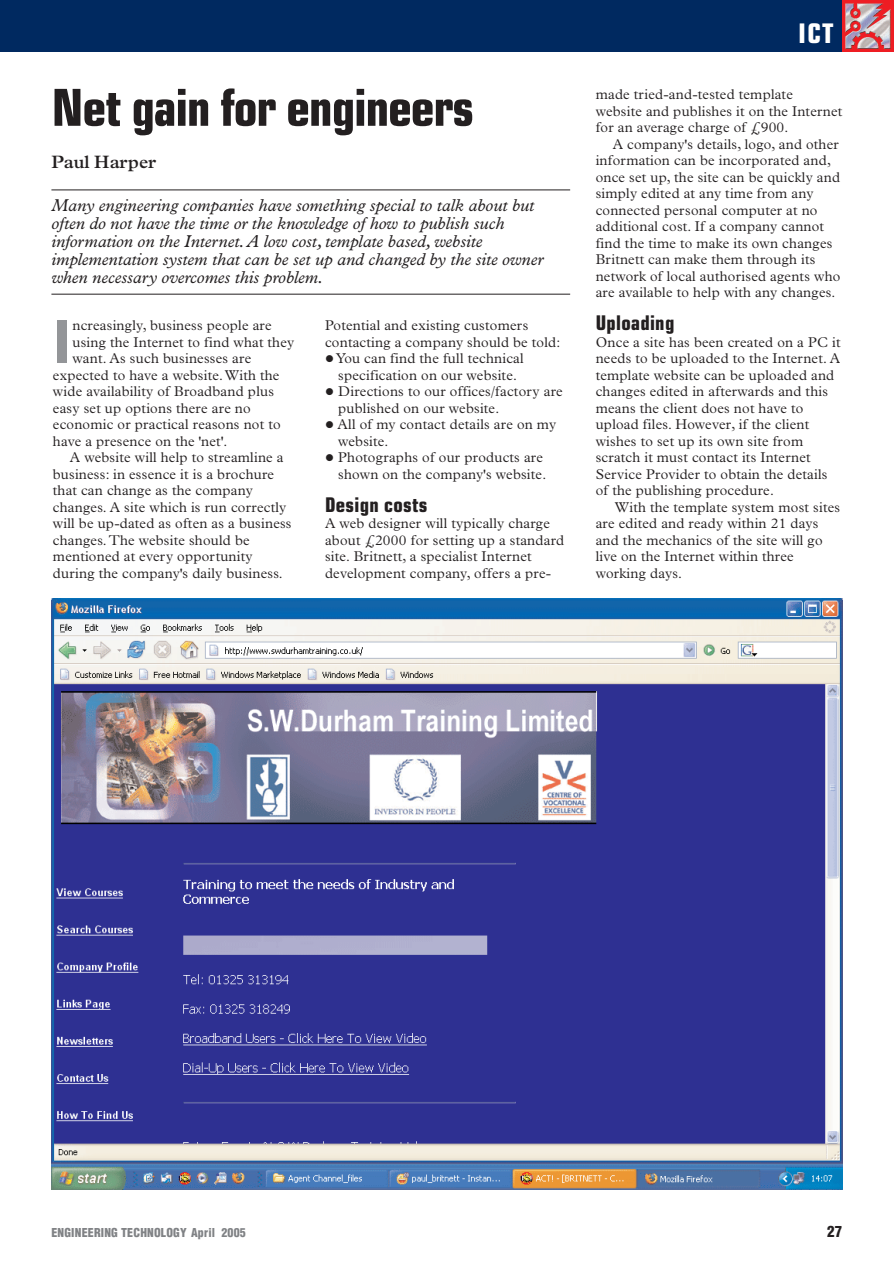
<style>
.page{position:relative;width:894px;height:1263px;background:#fff}
.page>*{position:absolute;margin:0;border:0;box-sizing:border-box;transform-origin:0 0}
.t1{font:700 condensed 59.25px "Eurostile";color:#939598}
.t2{font:700 condensed 51px "Eurostile";letter-spacing:-.02em;color:#231f20}
.t3{font:700 condensed 27px "Eurostile";color:#fff}
.t4{font:700 condensed 20.25px "Eurostile";letter-spacing:.015em;color:#231f20}
.t5{font:600 18px "Plantin";color:#231f20}
.t6{font:italic 17.25px/18px "Plantin";color:#231f20}
.t7{font:900 condensed 15px "Helvetica";color:#231f20}
.t8{font:300 14.25px/16.5px "Plantin";letter-spacing:.015em;color:#231f20}
.t9{font:900 condensed 12px "Helvetica";letter-spacing:.015em;color:#808285}
</style>
<div class="page">
<img style="left:842px;top:0;width:52px;height:51px">
<div style="left:0;top:0;width:842px;height:51px;background:#002960"></div>
<hr style="left:51px;top:190px;width:519px;height:1px;background:#231f20">
<hr style="left:51px;top:294px;width:519px;height:1px;background:#231f20">
<img style="left:51px;top:598px;width:791px;height:592px">
<p class="t2" style="left:51px;top:89px;width:424px">Net gain for engineers</p>
<p class="t5" style="left:51px;top:155px;width:106px">Paul Harper</p>
<p class="t6" style="left:51px;top:198px;width:493px">Many engineering companies have something special to talk about but often do not have the time or the knowledge of how to publish such information on the Internet.A low cost, template based, website implementation system that can be set up and changed by the site owner when necessary overcomes this problem.</p>
<p class="t1" style="left:53px;top:320px;width:19px">I</p>
<p class="t8" style="left:72px;top:318px;width:201px">ncreasingly, business people are</p>
<p class="t8" style="left:72px;top:335px;width:223px">using the Internet to find what they</p>
<p class="t8" style="left:72px;top:351px;width:180px">want. As such businesses are</p>
<p class="t8" style="left:53px;top:368px;width:228px">expected to have a website.With the</p>
<p class="t8" style="left:53px;top:384px;width:223px">wide availability of Broadband plus</p>
<p class="t8" style="left:53px;top:401px;width:199px">easy set up options there are no</p>
<p class="t8" style="left:53px;top:417px;width:229px">economic or practical reasons not to</p>
<p class="t8" style="left:53px;top:434px;width:176px">have a presence on the 'net'.</p>
<p class="t8" style="left:70px;top:450px;width:215px">A website will help to streamline a</p>
<p class="t8" style="left:53px;top:467px;width:223px">business: in essence it is a brochure</p>
<p class="t8" style="left:53px;top:483px;width:202px">that can change as the company</p>
<p class="t8" style="left:53px;top:500px;width:235px">changes. A site which is run correctly</p>
<p class="t8" style="left:53px;top:516px;width:240px">will be up-dated as often as a business</p>
<p class="t8" style="left:53px;top:533px;width:198px">changes.The website should be</p>
<p class="t8" style="left:53px;top:549px;width:201px">mentioned at every opportunity</p>
<p class="t8" style="left:53px;top:566px;width:231px">during the company's daily business.</p>
<p class="t8" style="left:325px;top:318px;width:205px">Potential and existing customers</p>
<p class="t8" style="left:325px;top:335px;width:237px">contacting a company should be told:</p>
<p class="t8" style="left:336px;top:351px;width:189px">You can find the full technical</p>
<p class="t8" style="left:338px;top:368px;width:180px">specification on our website.</p>
<p class="t8" style="left:338px;top:384px;width:226px">Directions to our offices/factory are</p>
<p class="t8" style="left:338px;top:401px;width:163px">published on our website.</p>
<p class="t8" style="left:338px;top:417px;width:220px">All of my contact details are on my</p>
<p class="t8" style="left:338px;top:434px;width:52px">website.</p>
<p class="t8" style="left:338px;top:450px;width:206px">Photographs of our products are</p>
<p class="t8" style="left:338px;top:467px;width:210px">shown on the company's website.</p>
<p class="t4" style="left:325px;top:497px;width:104px">Design costs</p>
<p class="t8" style="left:325px;top:516px;width:241px">A web designer will typically charge about £2000 for setting up a standard site. Britnett, a specialist Internet development company, offers a pre-</p>
<p class="t3" style="left:798px;top:23px;width:37px">ICT</p>
<p class="t8" style="left:596px;top:87px;width:199px">made tried-and-tested template</p>
<p class="t8" style="left:596px;top:104px;width:248px">website and publishes it on the Internet</p>
<p class="t8" style="left:596px;top:120px;width:194px">for an average charge of £900.</p>
<p class="t8" style="left:613px;top:137px;width:228px">A company's details, logo, and other</p>
<p class="t8" style="left:596px;top:153px;width:237px">information can be incorporated and,</p>
<p class="t8" style="left:596px;top:170px;width:246px">once set up, the site can be quickly and</p>
<p class="t8" style="left:596px;top:186px;width:219px">simply edited at any time from any</p>
<p class="t8" style="left:596px;top:203px;width:223px">connected personal computer at no</p>
<p class="t8" style="left:596px;top:219px;width:230px">additional cost. If a company cannot</p>
<p class="t8" style="left:596px;top:236px;width:238px">find the time to make its own changes</p>
<p class="t8" style="left:596px;top:252px;width:221px">Britnett can make them through its</p>
<p class="t8" style="left:596px;top:269px;width:246px">network of local authorised agents who</p>
<p class="t8" style="left:596px;top:285px;width:241px">are available to help with any changes.</p>
<p class="t4" style="left:596px;top:315px;width:80px">Uploading</p>
<p class="t8" style="left:596px;top:335px;width:247px">Once a site has been created on a PC it</p>
<p class="t8" style="left:596px;top:351px;width:246px">needs to be uploaded to the Internet. A</p>
<p class="t8" style="left:596px;top:368px;width:240px">template website can be uploaded and</p>
<p class="t8" style="left:596px;top:384px;width:234px">changes edited in afterwards and this</p>
<p class="t8" style="left:596px;top:401px;width:209px">means the client does not have to</p>
<p class="t8" style="left:596px;top:417px;width:215px">upload files. However, if the client</p>
<p class="t8" style="left:596px;top:434px;width:209px">wishes to set up its own site from</p>
<p class="t8" style="left:596px;top:450px;width:216px">scratch it must contact its Internet</p>
<p class="t8" style="left:596px;top:467px;width:233px">Service Provider to obtain the details</p>
<p class="t8" style="left:596px;top:483px;width:180px">of the publishing procedure.</p>
<p class="t8" style="left:615px;top:500px;width:227px">With the template system most sites</p>
<p class="t8" style="left:596px;top:516px;width:224px">are edited and ready within 21 days</p>
<p class="t8" style="left:596px;top:533px;width:228px">and the mechanics of the site will go</p>
<p class="t8" style="left:596px;top:549px;width:200px">live on the Internet within three</p>
<p class="t8" style="left:596px;top:566px;width:88px">working days.</p>
<p class="t9" style="left:51px;top:1228px;width:196px">ENGINEERING TECHNOLOGY April 2005</p>
<p class="t7" style="left:827px;top:1226px;width:16px">27</p>
</div>
